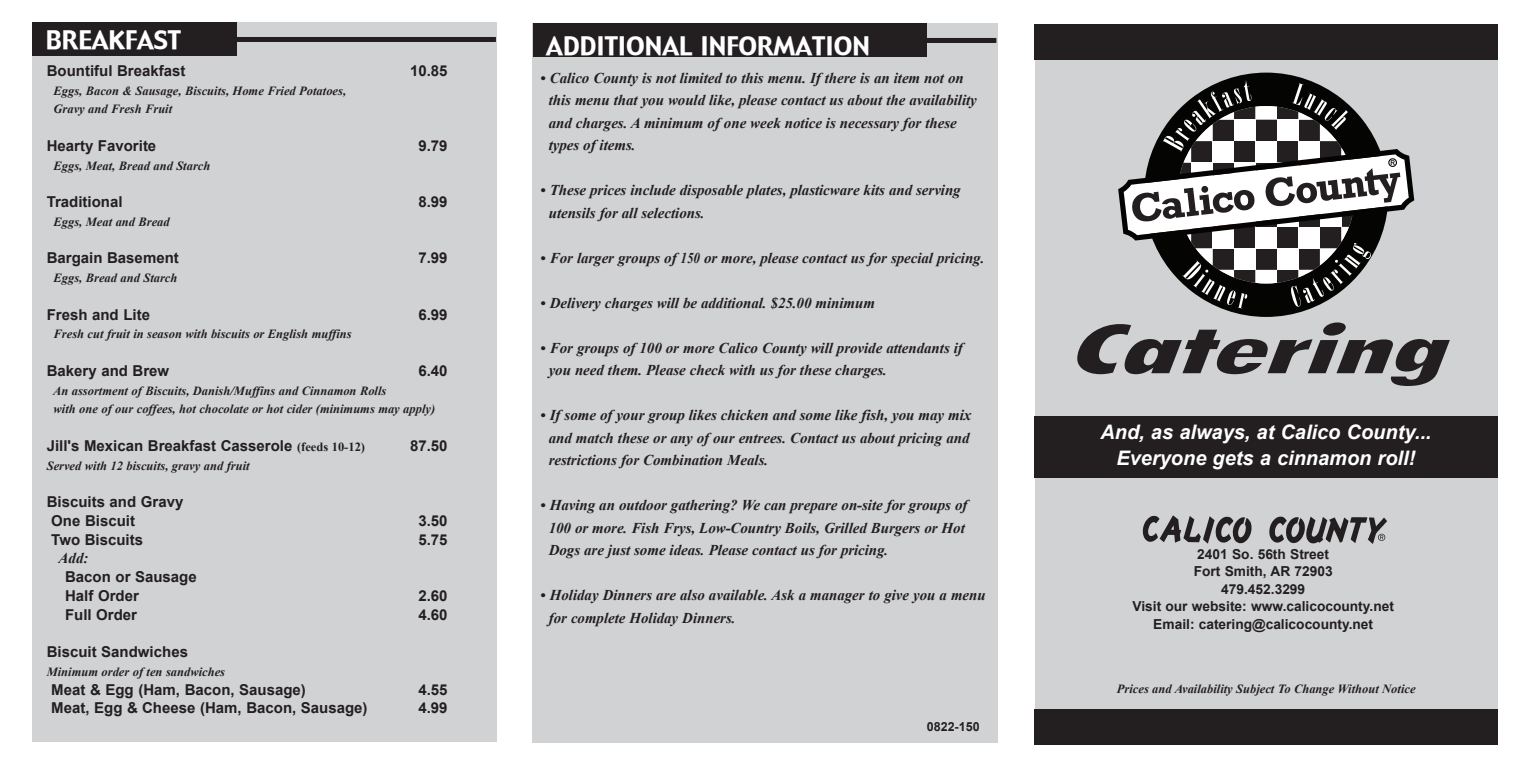
<style>
.page{position:relative;width:1530px;height:765px;background:#fff}
.page>*{position:absolute;margin:0;border:0;box-sizing:border-box;transform-origin:0 0}
.t1{font:25px "Gadget";color:#fff}
.t2{font:italic 700 20px/26.2px "Arial";color:#fff;text-align:center}
.t3{font:italic 700 15px/22.5px "Times New Roman";letter-spacing:-.005em;color:#231f20}
.t4{font:700 15px/18.8px "Arial";color:#231f20}
.t5{font:700 13.75px/17.5px "Arial";color:#231f20;text-align:center}
.t6{font:italic 700 12.5px/18.8px "Times New Roman";color:#231f20}
.t7{font:700 12.5px "Arial";color:#231f20}
.s1{font-family:"Times New Roman";font-size:12.5px}
</style>
<div class="page">
<div style="left:1035px;top:24px;width:462px;height:720px;background:#d1d2d4"></div>
<div style="left:1034px;top:416px;width:464px;height:62px;background:#231f20"></div>
<div style="left:32px;top:22px;width:466px;height:720px;background:#d1d2d4"></div>
<div style="left:532px;top:23px;width:466px;height:719px;background:#d1d2d4"></div>
<div style="left:180px;top:37px;width:316px;height:5px;background:#231f20"></div>
<div style="left:32px;top:23px;width:205px;height:33px;background:#231f20"></div>
<svg style="left:1077px;top:322px;width:373px;height:64px"></svg>
<svg style="left:1143px;top:515px;width:109px;height:29px"></svg>
<svg style="left:1269px;top:517px;width:118px;height:27px"></svg>
<div style="left:680px;top:38px;width:316px;height:5px;background:#231f20"></div>
<div style="left:533px;top:24px;width:393px;height:33px;background:#231f20"></div>
<div style="left:1034px;top:709px;width:464px;height:36px;background:#231f20"></div>
<div style="left:1034px;top:24px;width:464px;height:36px;background:#231f20"></div>
<svg style="left:1220px;top:73px;width:92px;height:244px;fill:#040503"></svg>
<svg style="left:1118px;top:81px;width:296px;height:227px"></svg>
<h1 class="t1" style="left:46px;top:23px;width:137px">BREAKFAST</h1>
<p class="t4" style="left:47px;top:61px;width:140px">Bountiful Breakfast</p>
<p class="t4" style="left:410px;top:61px;width:39px">10.85</p>
<p class="t6" style="left:54px;top:81px;width:294px">Eggs, Bacon &amp; Sausage, Biscuits, Home Fried Potatoes,<br>Gravy and Fresh Fruit</p>
<p class="t4" style="left:47px;top:136px;width:111px">Hearty Favorite</p>
<p class="t4" style="left:418px;top:136px;width:31px">9.79</p>
<p class="t6" style="left:54px;top:156px;width:158px">Eggs, Meat, Bread and Starch</p>
<p class="t4" style="left:47px;top:193px;width:77px">Traditional</p>
<p class="t4" style="left:418px;top:193px;width:31px">8.99</p>
<p class="t6" style="left:54px;top:212px;width:118px">Eggs, Meat and Bread</p>
<p class="t4" style="left:47px;top:249px;width:134px">Bargain Basement</p>
<p class="t4" style="left:418px;top:249px;width:31px">7.99</p>
<p class="t6" style="left:54px;top:268px;width:125px">Eggs, Bread and Starch</p>
<p class="t4" style="left:47px;top:305px;width:105px">Fresh and Lite</p>
<p class="t4" style="left:418px;top:305px;width:31px">6.99</p>
<p class="t6" style="left:54px;top:325px;width:300px">Fresh cut fruit in season with biscuits or English muffins</p>
<p class="t4" style="left:47px;top:361px;width:124px">Bakery and Brew</p>
<p class="t4" style="left:418px;top:361px;width:31px">6.40</p>
<p class="t6" style="left:53px;top:381px;width:384px">An assortment of Biscuits, Danish/Muffins and Cinnamon Rolls<br>with one of our coffees, hot chocolate or hot cider (minimums may apply)</p>
<p class="t4" style="left:47px;top:436px;width:320px">Jill's Mexican Breakfast Casserole <span class="s1">(feeds 10-12)</span></p>
<p class="t4" style="left:410px;top:436px;width:39px">87.50</p>
<p class="t6" style="left:47px;top:456px;width:204px">Served with 12 biscuits, gravy and fruit</p>
<p class="t4" style="left:51px;top:493px;width:134px;text-indent:-5px">Biscuits and Gravy<br>One Biscuit</p>
<p class="t4" style="left:418px;top:511px;width:31px">3.50</p>
<p class="t4" style="left:51px;top:530px;width:93px">Two Biscuits</p>
<p class="t4" style="left:418px;top:530px;width:31px">5.75</p>
<p class="t3" style="left:59px;top:547px;width:32px">Add:</p>
<p class="t4" style="left:65px;top:568px;width:133px">Bacon or Sausage<br>Half Order</p>
<p class="t4" style="left:418px;top:586px;width:31px">2.60</p>
<p class="t4" style="left:65px;top:605px;width:74px">Full Order</p>
<p class="t4" style="left:418px;top:605px;width:31px">4.60</p>
<p class="t4" style="left:47px;top:643px;width:143px">Biscuit Sandwiches</p>
<p class="t6" style="left:47px;top:662px;width:180px">Minimum order of ten sandwiches</p>
<p class="t4" style="left:51px;top:680px;width:256px">Meat &amp; Egg (Ham, Bacon, Sausage)</p>
<p class="t4" style="left:418px;top:680px;width:31px">4.55</p>
<p class="t4" style="left:51px;top:699px;width:318px">Meat, Egg &amp; Cheese (Ham, Bacon, Sausage)</p>
<p class="t4" style="left:418px;top:699px;width:31px">4.99</p>
<h1 class="t1" style="left:546px;top:29px;width:325px">ADDITIONAL INFORMATION</h1>
<p class="t3" style="left:549px;top:66px;width:430px;text-indent:-8px">• Calico County is not limited to this menu. If there is an item not on this menu that you would like, please contact us about the availability and charges. A minimum of one week notice is necessary for these types of items.</p>
<p class="t3" style="left:549px;top:179px;width:414px;text-indent:-8px">• These prices include disposable plates, plasticware kits and serving utensils for all selections.</p>
<p class="t3" style="left:541px;top:246px;width:445px">• For larger groups of 150 or more, please contact us for special pricing.</p>
<p class="t3" style="left:541px;top:291px;width:336px">• Delivery charges will be additional. $25.00 minimum</p>
<p class="t3" style="left:549px;top:336px;width:416px;text-indent:-8px">• For groups of 100 or more Calico County will provide attendants if you need them. Please check with us for these charges.</p>
<p class="t3" style="left:549px;top:404px;width:424px;text-indent:-8px">• If some of your group likes chicken and some like fish, you may mix and match these or any of our entrees. Contact us about pricing and restrictions for Combination Meals.</p>
<p class="t3" style="left:549px;top:494px;width:420px;text-indent:-8px">• Having an outdoor gathering? We can prepare on-site for groups of<br>100 or more. Fish Frys, Low-Country Boils, Grilled Burgers or Hot<br>Dogs are just some ideas. Please contact us for pricing.</p>
<p class="t3" style="left:549px;top:584px;width:438px;text-indent:-8px">• Holiday Dinners are also available. Ask a manager to give you a menu for complete Holiday Dinners.</p>
<p class="t7" style="left:927px;top:718px;width:54px">0822-150</p>
<h2 class="t2" style="left:1100px;top:419px;width:333px">And, as always, at Calico County...<br>Everyone gets a cinnamon roll!</h2>
<p class="t5" style="left:1133px;top:545px;width:263px">2401 So. 56th Street<br>Fort Smith, AR 72903<br>479.452.3299<br>Visit our website: www.calicocounty.net<br>Email: catering@calicocounty.net</p>
<p class="t6" style="left:1117px;top:680px;width:300px">Prices and Availability Subject To Change Without Notice</p>
</div>
